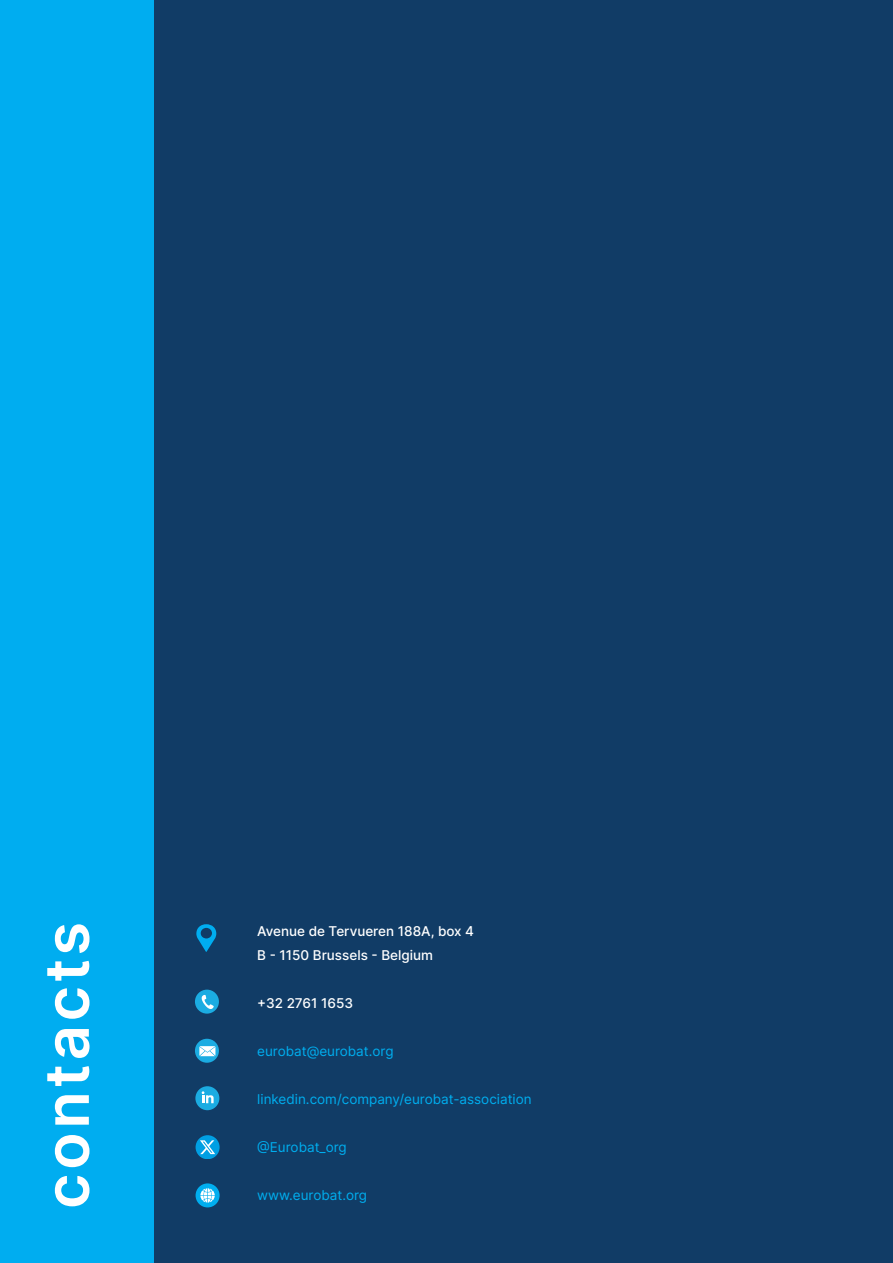
<style>
.page{position:relative;width:893px;height:1263px;background:#113c66}
.page>*{position:absolute;margin:0;border:0;box-sizing:border-box;transform-origin:0 0}
.t1{font:600 61.5px "Inter";letter-spacing:.06em;color:#fff}
.t2{font:13.5px "Inter";color:#00aeef}
.t3{font:500 13.5px/24px "Inter";color:#fff}
</style>
<div class="page">
<div style="left:195px;top:1039px;width:24px;height:24px;background:#1bace2;border-radius:50%"></div>
<svg style="left:199px;top:1046px;width:16px;height:10px"></svg>
<div style="left:195px;top:990px;width:24px;height:23px;background:#1bace2;border-radius:50%"></div>
<svg style="left:202px;top:995px;width:12px;height:14px"></svg>
<div style="left:195px;top:1086px;width:24px;height:24px;background:#1bace2;border-radius:50%"></div>
<svg style="left:202px;top:1091px;width:12px;height:12px"></svg>
<div style="left:196px;top:1135px;width:24px;height:24px;background:#009fe3;border-radius:50%"></div>
<svg style="left:200px;top:1140px;width:15px;height:14px"></svg>
<svg style="left:196px;top:924px;width:20px;height:28px"></svg>
<div style="left:196px;top:1183px;width:24px;height:24px;background:#00aeef;border-radius:50%"></div>
<svg style="left:200px;top:1188px;width:15px;height:14px"></svg>
<div style="left:0;top:0;width:153px;height:1263px;background:#00adf0"></div>
<h1 class="t1" style="left:22px;top:1209px;width:289px;rotate:-90deg">contacts</h1>
<p class="t3" style="left:257px;top:919px;width:218px">Avenue de Tervueren 188A, box 4<br>B - 1150 Brussels - Belgium</p>
<p class="t3" style="left:257px;top:991px;width:97px">+32 2761 1653</p>
<p class="t2" style="left:257px;top:1041px;width:138px">eurobat@eurobat.org</p>
<p class="t2" style="left:257px;top:1089px;width:276px">linkedin.com/company/eurobat-association</p>
<p class="t2" style="left:257px;top:1137px;width:91px">@Eurobat_org</p>
<p class="t2" style="left:257px;top:1185px;width:111px">www.eurobat.org</p>
</div>
